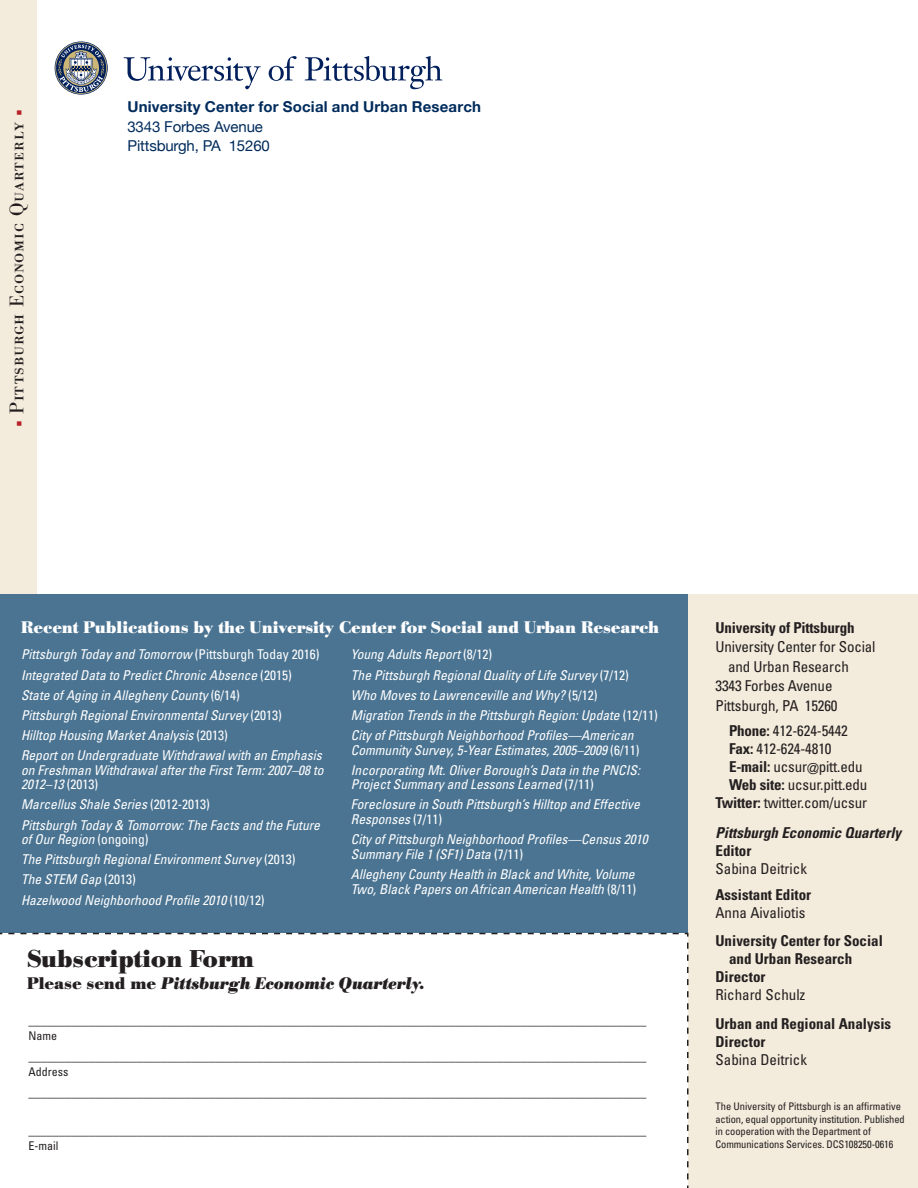
<style>
.page{position:relative;width:918px;height:1188px;background:#fff}
.page>*{position:absolute;margin:0;border:0;box-sizing:border-box;transform-origin:0 0}
.t1{font:700 24px "Bodoni BE";color:#231f20}
.t2{font:19.5px "Bodoni BE Regular SC";letter-spacing:.05em;color:#231f20}
.t3{font:700 16.5px "Bodoni BE";color:#fff}
.t4{font:italic 700 16.5px "Bodoni BE";color:#231f20}
.t5{font:condensed 15px "Univers";letter-spacing:-.01em;color:#231f20}
.t6{font:700 condensed 15px/18px "Univers";color:#231f20}
.t7{font:700 15px "Helvetica Neue";letter-spacing:.015em;color:#002b5c}
.t8{font:15px/19.5px "Helvetica Neue";letter-spacing:-.01em;color:#002b5c}
.t9{font:italic 700 condensed 15px "Univers";color:#231f20}
.t10{font:italic condensed 13.5px/20.1px "Univers";color:#fff}
.t11{font:condensed 12px/15px "Univers";color:#231f20}
.t12{font:condensed 10.5px/12.6px "Univers";letter-spacing:-.01em;color:#231f20}
.s1{color:#b72126}
.s2{font-style:normal}
.s3{font-weight:700}
</style>
<div class="page">
<div style="left:0;top:594px;width:918px;height:594px;background:#4b7492"></div>
<div style="left:0;top:0;width:36px;height:594px;background:#f3ebdb"></div>
<div style="left:688px;top:594px;width:230px;height:594px;background:#f3ebdb"></div>
<div style="left:0;top:932px;width:689px;height:256px;background:#fff"></div>
<svg style="left:124px;top:57px;width:137px;height:32px"></svg>
<svg style="left:269px;top:56px;width:28px;height:25px"></svg>
<svg style="left:305px;top:56px;width:137px;height:33px"></svg>
<svg style="left:55px;top:42px;width:53px;height:53px"></svg>
<h2 class="t2" style="left:6px;top:427px;width:319px;rotate:-90deg"><span class="s1">▪</span> Pittsburgh Economic Quarterly <span class="s1">▪</span></h2>
<p class="t7" style="left:127px;top:95px;width:355px">University Center for Social and Urban Research</p>
<p class="t8" style="left:127px;top:118px;width:144px">3343 Forbes Avenue<br>Pittsburgh, PA 15260</p>
<p class="t3" style="left:21px;top:618px;width:640px">Recent Publications by the University Center for Social and Urban Research</p>
<p class="t10" style="left:21px;top:644px;width:302px">Pittsburgh Today and Tomorrow <span class="s2">(Pittsburgh Today 2016)<br></span>Integrated Data to Predict Chronic Absence <span class="s2">(2015)<br></span>State of Aging in Allegheny County <span class="s2">(6/14)<br></span>Pittsburgh Regional Environmental Survey <span class="s2">(2013)<br></span>Hilltop Housing Market Analysis <span class="s2">(2013)<br></span>Report on Undergraduate Withdrawal with an Emphasis</p>
<p class="t10" style="left:21px;top:762px;width:304px;line-height:14.7px">on Freshman Withdrawal after the First Term: 2007–08 to<br>2012–13 <span class="s2">(2013)</span></p>
<p class="t10" style="left:21px;top:794px;width:301px">Marcellus Shale Series <span class="s2">(2012-2013)<br></span>Pittsburgh Today &amp; Tomorrow: The Facts and the Future</p>
<p class="t10" style="left:21px;top:829px;width:276px">of Our Region <span class="s2">(ongoing)<br></span>The Pittsburgh Regional Environment Survey <span class="s2">(2013)<br></span>The STEM Gap <span class="s2">(2013)<br></span>Hazelwood Neighborhood Profile 2010 <span class="s2">(10/12)</span></p>
<p class="t10" style="left:351px;top:644px;width:309px">Young Adults Report <span class="s2">(8/12)<br></span>The Pittsburgh Regional Quality of Life Survey <span class="s2">(7/12)<br></span>Who Moves to Lawrenceville and Why? <span class="s2">(5/12)<br></span>Migration Trends in the Pittsburgh Region: Update <span class="s2">(12/11)<br></span>City of Pittsburgh Neighborhood Profiles—American</p>
<p class="t10" style="left:351px;top:739px;width:291px">Community Survey, 5-Year Estimates, 2005–2009 <span class="s2">(6/11)<br></span>Incorporating Mt. Oliver Borough’s Data in the PNCIS:</p>
<p class="t10" style="left:351px;top:774px;width:291px">Project Summary and Lessons Learned <span class="s2">(7/11)<br></span>Foreclosure in South Pittsburgh’s Hilltop and Effective</p>
<p class="t10" style="left:351px;top:809px;width:298px">Responses <span class="s2">(7/11)<br></span>City of Pittsburgh Neighborhood Profiles—Census 2010</p>
<p class="t10" style="left:351px;top:844px;width:285px">Summary File 1 (SF1) Data <span class="s2">(7/11)<br></span>Allegheny County Health in Black and White, Volume</p>
<p class="t10" style="left:351px;top:879px;width:287px">Two, Black Papers on African American Health <span class="s2">(8/11)</span></p>
<h1 class="t1" style="left:27px;top:944px;width:229px">Subscription Form</h1>
<p class="t4" style="left:27px;top:973px;width:399px"><span class="s2">Please send me</span> Pittsburgh Economic Quarterly.</p>
<p class="t11" style="left:28px;top:1013px;width:619px">_______________________________________________________________________________________________________<br>Name</p>
<p class="t11" style="left:28px;top:1049px;width:619px">_______________________________________________________________________________________________________<br>Address</p>
<p class="t11" style="left:28px;top:1085px;width:619px">_______________________________________________________________________________________________________</p>
<p class="t11" style="left:28px;top:1122px;width:619px">_______________________________________________________________________________________________________<br>E-mail</p>
<p class="t6" style="left:716px;top:618px;width:141px">University of Pittsburgh</p>
<p class="t5" style="left:716px;top:637px;width:162px">University Center for Social</p>
<p class="t5" style="left:728px;top:657px;width:122px">and Urban Research</p>
<p class="t5" style="left:716px;top:676px;width:119px">3343 Forbes Avenue</p>
<p class="t5" style="left:716px;top:696px;width:124px">Pittsburgh, PA 15260</p>
<p class="t5" style="left:729px;top:721px;width:120px"><span class="s3">Phone:</span> 412-624-5442</p>
<p class="t5" style="left:729px;top:739px;width:104px"><span class="s3">Fax:</span> 412-624-4810</p>
<p class="t5" style="left:729px;top:757px;width:135px"><span class="s3">E-mail:</span> ucsur@pitt.edu</p>
<p class="t5" style="left:729px;top:775px;width:140px"><span class="s3">Web site:</span> ucsur.pitt.edu</p>
<p class="t5" style="left:716px;top:793px;width:153px"><span class="s3">Twitter:</span> twitter.com/ucsur</p>
<p class="t9" style="left:716px;top:824px;width:187px">Pittsburgh Economic Quarterly</p>
<p class="t6" style="left:716px;top:842px;width:37px">Editor</p>
<p class="t5" style="left:716px;top:859px;width:93px">Sabina Deitrick</p>
<p class="t6" style="left:716px;top:885px;width:97px">Assistant Editor</p>
<p class="t5" style="left:716px;top:903px;width:91px">Anna Aivaliotis</p>
<p class="t6" style="left:716px;top:932px;width:169px">University Center for Social</p>
<p class="t6" style="left:729px;top:950px;width:125px">and Urban Research</p>
<p class="t6" style="left:716px;top:968px;width:51px">Director</p>
<p class="t5" style="left:716px;top:985px;width:91px">Richard Schulz</p>
<p class="t6" style="left:716px;top:1014px;width:177px">Urban and Regional Analysis<br>Director</p>
<p class="t5" style="left:716px;top:1050px;width:93px">Sabina Deitrick</p>
<p class="t12" style="left:716px;top:1100px;width:191px">The University of Pittsburgh is an affirmative action, equal opportunity institution. Published in cooperation with the Department of Communications Services. DCS108250-0616</p>
</div>
